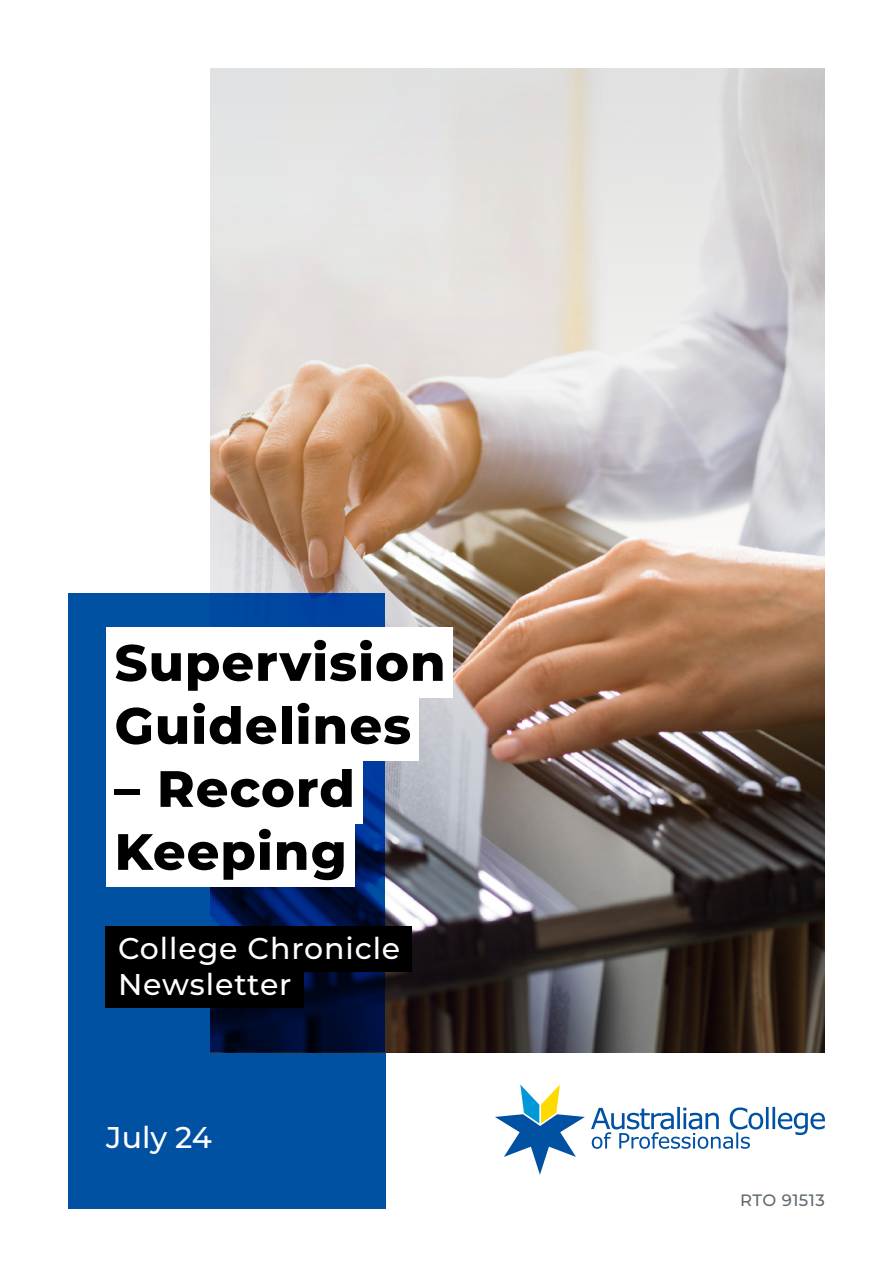
<style>
.page{position:relative;width:893px;height:1263px;background:#fff}
.page>*{position:absolute;margin:0;border:0;box-sizing:border-box;transform-origin:0 0}
.t1{font:800 51px/63px "Montserrat";letter-spacing:.02em;color:#000}
.t2{font:500 30px/36px "Montserrat";letter-spacing:.03em;color:#fff}
.t3{font:500 16.5px "Montserrat";letter-spacing:.03em;color:#606a70}
</style>
<div class="page">
<div style="left:68px;top:593px;width:317px;height:616px;background:#0051a1"></div>
<svg style="left:495px;top:1084px;width:90px;height:91px"></svg>
<svg style="left:591px;top:1107px;width:234px;height:42px"></svg>
<img style="left:210px;top:560px;width:615px;height:492px">
<svg style="left:210px;top:593px;width:175px;height:459px"></svg>
<div style="left:106px;top:627px;width:347px;height:71px;background:#fff"></div>
<div style="left:106px;top:690px;width:313px;height:71px;background:#fff"></div>
<div style="left:106px;top:753px;width:256px;height:71px;background:#fff"></div>
<div style="left:106px;top:816px;width:248px;height:71px;background:#fff"></div>
<div style="left:105px;top:926px;width:307px;height:45px;background:#000"></div>
<div style="left:105px;top:962px;width:198px;height:45px;background:#000"></div>
<svg style="left:210px;top:68px;width:615px;height:492px;background:#d6cdc7"></svg>
<p class="t1" style="left:115px;top:628px;width:332px">Supervision<br>Guidelines</p>
<p class="t1" style="left:115px;top:754px;width:242px">– Record<br>Keeping</p>
<p class="t2" style="left:118px;top:929px;width:284px">College Chronicle<br>Newsletter</p>
<p class="t2" style="left:106px;top:1118px;width:107px">July 24</p>
<p class="t3" style="left:740px;top:1189px;width:86px">RTO 91513</p>
</div>
